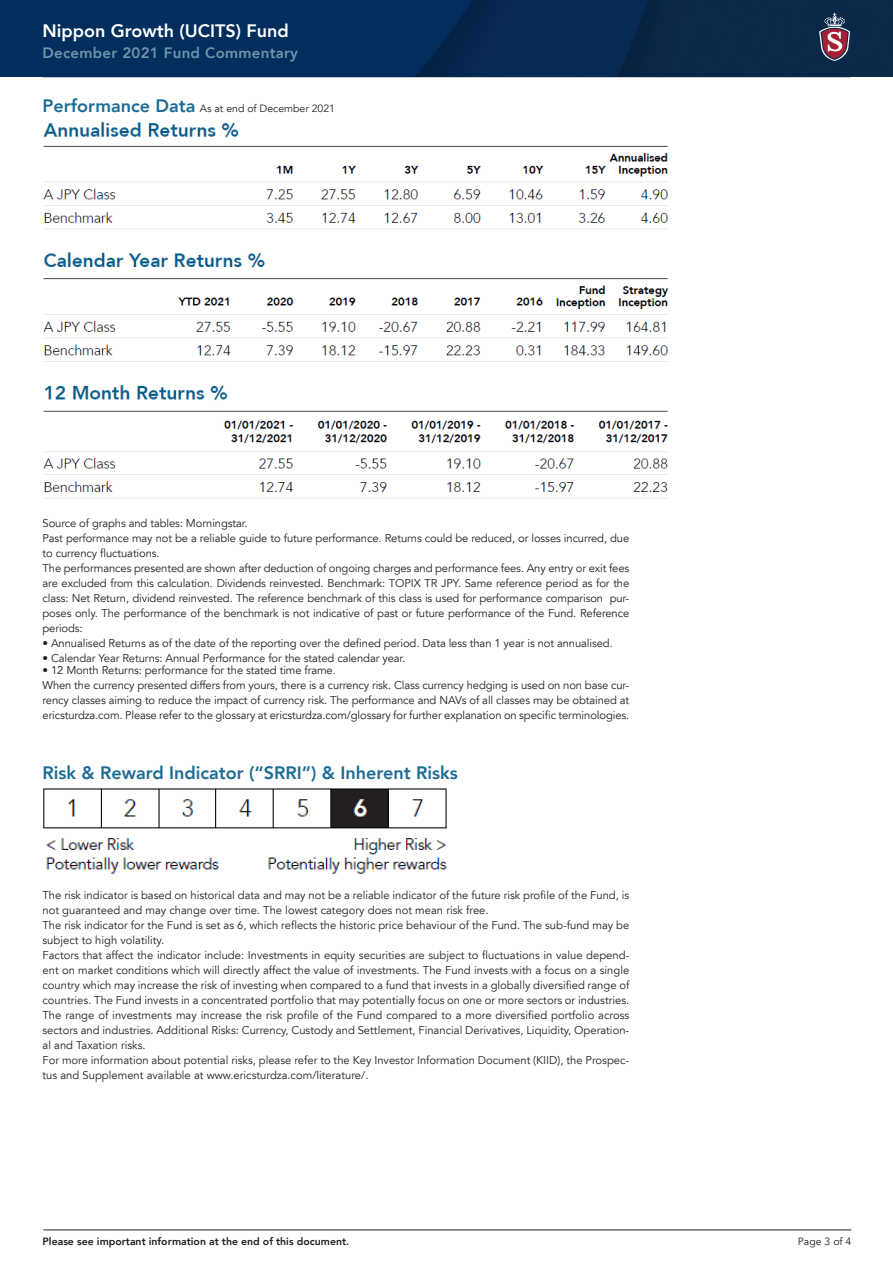
<style>
.page{position:relative;width:893px;height:1263px;background:#fff}
.page>*{position:absolute;margin:0;border:0;box-sizing:border-box;transform-origin:0 0}
.t1{font:800 18px "Avenir LT Com";color:#1c6c94}
.t2{font:800 18px "Avenir LT Com";color:#fff}
.t3{font:800 15px "Avenir LT Com";letter-spacing:.02em;color:#6e94ab}
.t4{font:11.25px/15px "Avenir LT";letter-spacing:-.01em;color:#231f20}
.t5{font:800 10.5px "Avenir LT Com";color:#231f20}
.t6{font:10.5px "Avenir LT Com";color:#231f20}
.s1{font-weight:800;font-size:18px;color:#1c6c94}
</style>
<div class="page">
<hr style="left:43px;top:1230px;width:808px;height:1px;background:#231f20">
<img style="left:0;top:0;width:893px;height:77px">
<svg style="left:819px;top:13px;width:31px;height:48px"></svg>
<img style="left:42px;top:787px;width:405px;height:87px">
<img style="left:44px;top:121px;width:625px;height:378px">
<p class="t2" style="left:43px;top:20px;width:248px">Nippon Growth (UCITS) Fund</p>
<p class="t3" style="left:43px;top:43px;width:257px">December 2021 Fund Commentary</p>
<p class="t6" style="left:43px;top:103px;width:294px"><span class="s1">Performance Data</span> As at end of December 2021</p>
<p class="t4" style="left:43px;top:516px;width:207px">Source of graphs and tables: Morningstar.</p>
<p class="t4" style="left:43px;top:531px;width:588px">Past performance may not be a reliable guide to future performance. Returns could be reduced, or losses incurred, due to currency fluctuations.</p>
<p class="t4" style="left:43px;top:561px;width:588px">The performances presented are shown after deduction of ongoing charges and performance fees. Any entry or exit fees</p>
<p class="t4" style="left:43px;top:576px;width:588px;text-align:justify">are excluded from this calculation. Dividends reinvested. Benchmark: TOPIX TR JPY. Same reference period as for the class: Net Return, dividend reinvested. The reference benchmark of this class is used for performance comparison pur&shy;poses only. The performance of the benchmark is not indicative of past or future performance of the Fund. Reference periods:</p>
<p class="t4" style="left:43px;top:636px;width:572px">• Annualised Returns as of the date of the reporting over the defined period. Data less than 1 year is not annualised.</p>
<p class="t4" style="left:43px;top:651px;width:364px">• Calendar Year Returns: Annual Performance for the stated calendar year.</p>
<p class="t4" style="left:43px;top:663px;width:295px">• 12 Month Returns: performance for the stated time frame.</p>
<p class="t4" style="left:43px;top:678px;width:588px;text-align:justify">When the currency presented differs from yours, there is a currency risk. Class currency hedging is used on non base cur&shy;rency classes aiming to reduce the impact of currency risk. The performance and NAVs of all classes may be obtained at ericsturdza.com. Please refer to the glossary at ericsturdza.com/glossary for further explanation on specific terminologies.</p>
<p class="t1" style="left:43px;top:762px;width:417px">Risk &amp; Reward Indicator (“SRRI”) &amp; Inherent Risks</p>
<p class="t4" style="left:43px;top:888px;width:588px">The risk indicator is based on historical data and may not be a reliable indicator of the future risk profile of the Fund, is not guaranteed and may change over time. The lowest category does not mean risk free.</p>
<p class="t4" style="left:43px;top:918px;width:588px">The risk indicator for the Fund is set as 6, which reflects the historic price behaviour of the Fund. The sub-fund may be subject to high volatility.</p>
<p class="t4" style="left:43px;top:948px;width:588px;text-align:justify">Factors that affect the indicator include: Investments in equity securities are subject to fluctuations in value depend&shy;ent on market conditions which will directly affect the value of investments. The Fund invests with a focus on a single country which may increase the risk of investing when compared to a fund that invests in a globally diversified range of countries. The Fund invests in a concentrated portfolio that may potentially focus on one or more sectors or industries.<br>The range of investments may increase the risk profile of the Fund compared to a more diversified portfolio across sectors and industries. Additional Risks: Currency, Custody and Settlement, Financial Derivatives, Liquidity, Operation&shy;al and Taxation risks.</p>
<p class="t4" style="left:43px;top:1053px;width:588px">For more information about potential risks, please refer to the Key Investor Information Document (KIID), the Prospec&shy;tus and Supplement available at www.ericsturdza.com/literature/.</p>
<p class="t5" style="left:43px;top:1235px;width:308px">Please see important information at the end of this document.</p>
<p class="t6" style="left:798px;top:1235px;width:55px">Page 3 of 4</p>
</div>
